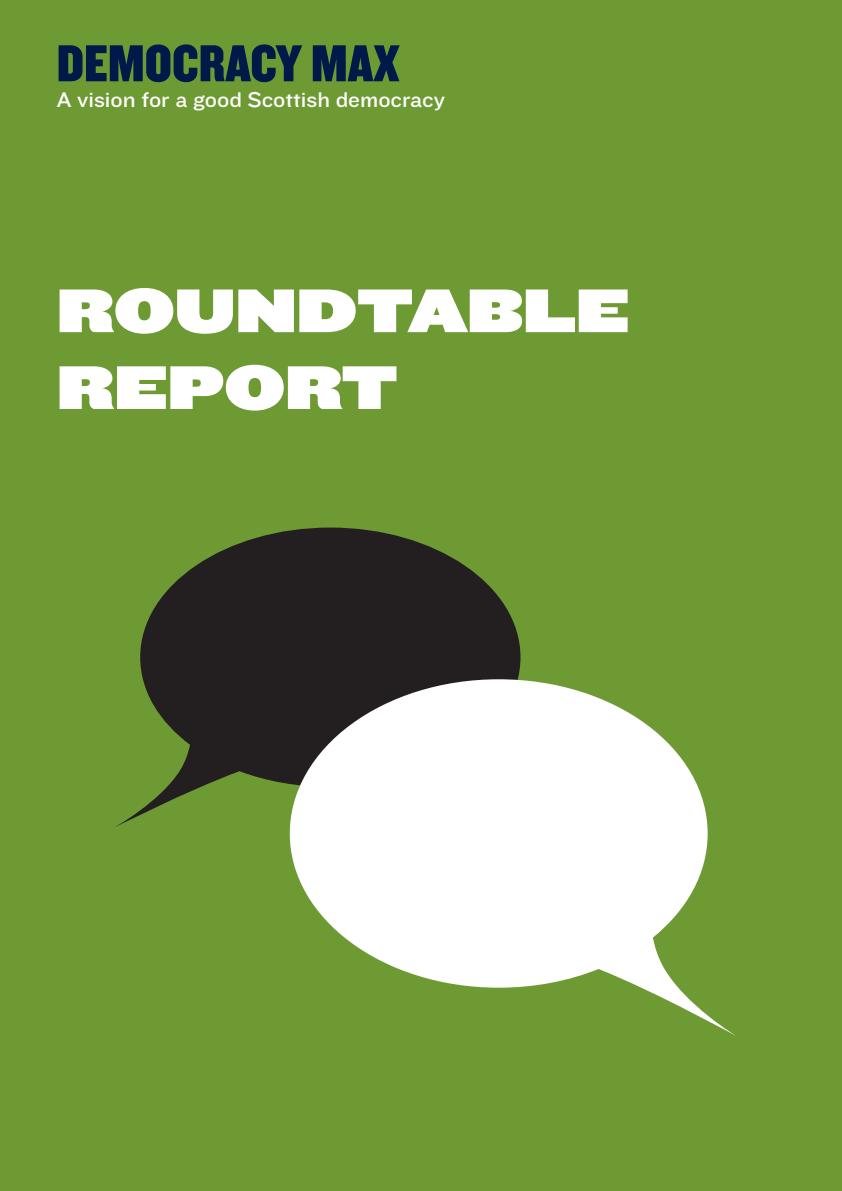
<style>
.page{position:relative;width:842px;height:1191px;background:#6e9a34}
.page>*{position:absolute;margin:0;border:0;box-sizing:border-box;transform-origin:0 0}
.t1{font:64px/76.8px "Knockout HTF94 Ultmt Sumo";color:#fff}
.t2{font:54px "Knockout HTF70 Full Welterwt";color:#001949}
.t3{font:22px "Knockout HTF32 Junior Cruiserwt";color:#fff}
</style>
<div class="page">
<svg style="left:115px;top:527px;width:405px;height:300px;fill:#231f20"></svg>
<svg style="left:290px;top:679px;width:446px;height:357px;fill:#fff"></svg>
<h2 class="t2" style="left:57px;top:31px;width:345px">DEMOCRACY MAX</h2>
<p class="t3" style="left:57px;top:87px;width:390px">A vision for a good Scottish democracy</p>
<h1 class="t1" style="left:57px;top:272px;width:574px">ROUNDTABLE<br>REPORT</h1>
</div>
